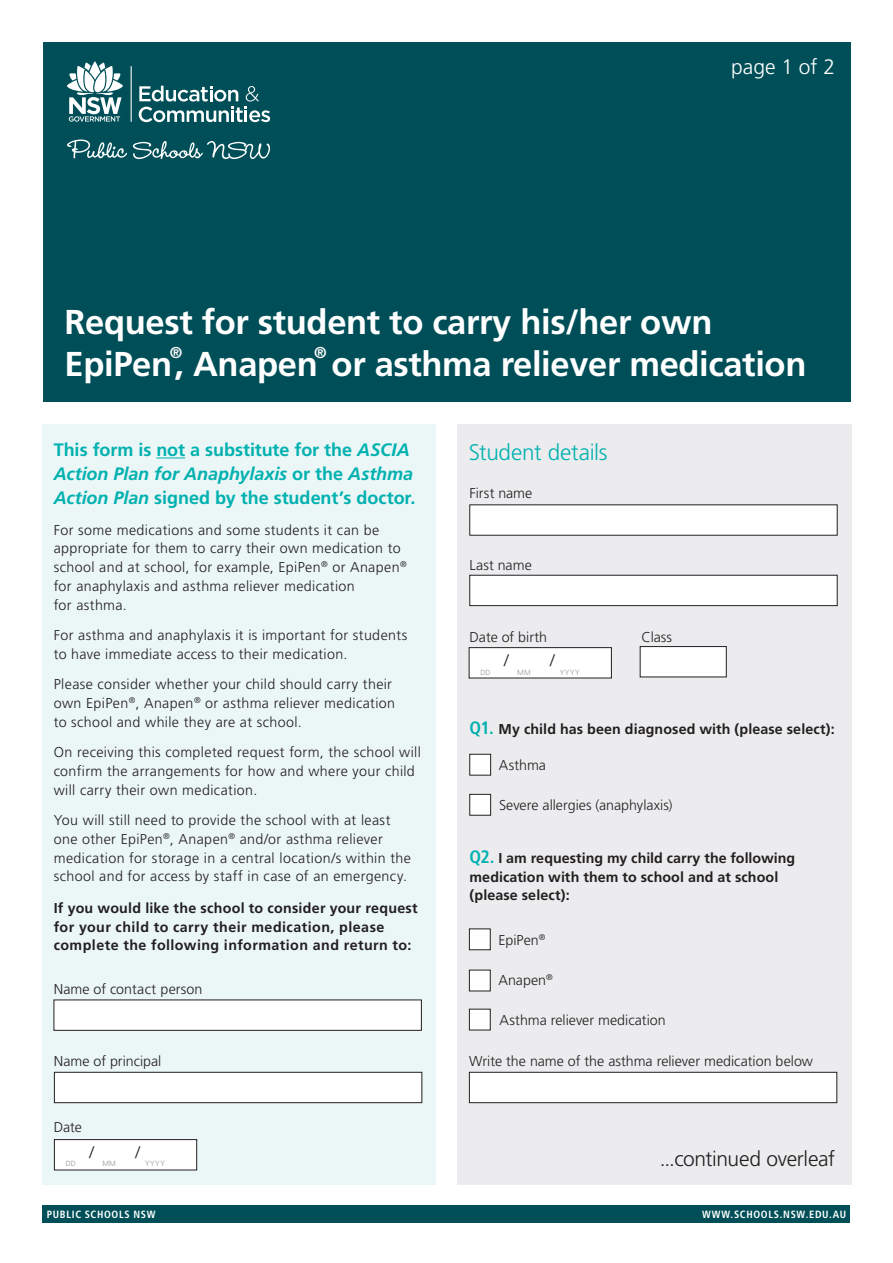
<style>
.page{position:relative;width:893px;height:1263px;background:#fff}
.page>*{position:absolute;margin:0;border:0;box-sizing:border-box;transform-origin:0 0}
.t1{font:700 34.5px/42px "Frutiger LT Std";letter-spacing:-.01em;color:#fff}
.t2{font:300 22.5px "Frutiger LT Std";letter-spacing:-.01em;color:#00b1b0}
.t3{font:300 21px "Frutiger LT Std";letter-spacing:-.015em;color:#231f20}
.t4{font:300 21px "Frutiger LT Std";color:#fff}
.t5{font:700 18px/24px "Frutiger LT Std";letter-spacing:-.005em;color:#00b1b0}
.t6{font:300 16.5px "Frutiger LT Std";color:#231f20}
.t7{font:700 15.75px "Frutiger LT Std";color:#fff}
.t8{font:300 14.25px/18.8px "Frutiger LT Std";letter-spacing:.025em;color:#231f20}
.t9{font:700 14.25px/18.8px "Frutiger LT Std";letter-spacing:.01em;color:#231f20}
.t10{font:700 14.25px/18.8px "Frutiger LT Std";letter-spacing:.03em;color:#231f20}
.t11{font:300 14.25px "Frutiger LT Std";color:#231f20}
.t12{font:300 14.25px "Frutiger LT Std";letter-spacing:.005em;color:#231f20}
.t13{font:300 14.25px "Frutiger LT Std";letter-spacing:-.005em;color:#231f20}
.t14{font:700 condensed 10.5px "Frutiger LT Std";letter-spacing:.065em;color:#fff}
.t15{font:300 7.5px "Frutiger LT Std";letter-spacing:.065em;color:#939598}
.s1{font-style:italic}
.s2{font-stretch:condensed;font-size:18px;color:#00b1b0}
</style>
<div class="page">
<div style="left:43px;top:1205px;width:807px;height:17px;background:#004f58"></div>
<div style="left:42px;top:424px;width:394px;height:760px;background:#ebf6f6"></div>
<div style="left:43px;top:43px;width:808px;height:359px;background:#004f58"></div>
<svg style="left:67px;top:140px;width:60px;height:18px"></svg>
<svg style="left:133px;top:141px;width:137px;height:18px"></svg>
<hr style="left:131px;top:66px;width:1px;height:56px;background:#fff">
<svg style="left:139px;top:86px;width:131px;height:36px"></svg>
<svg style="left:67px;top:61px;width:56px;height:61px"></svg>
<svg style="left:156px;top:457px;width:29px;height:1px"></svg>
<div style="left:54px;top:1000px;width:367px;height:30px;background:#fff"></div>
<div style="left:54px;top:1072px;width:368px;height:31px;background:#fff"></div>
<div style="left:54px;top:1072px;width:368px;height:31px;border:1px solid #231f20"></div>
<div style="left:457px;top:424px;width:394px;height:760px;background:#ececee"></div>
<div style="left:470px;top:505px;width:367px;height:30px;background:#fff"></div>
<div style="left:470px;top:575px;width:367px;height:31px;background:#fff"></div>
<div style="left:470px;top:575px;width:367px;height:31px;border:1px solid #231f20"></div>
<div style="left:470px;top:754px;width:21px;height:21px;background:#fff"></div>
<div style="left:470px;top:754px;width:21px;height:21px;border:1px solid #231f20"></div>
<div style="left:470px;top:794px;width:21px;height:21px;background:#fff"></div>
<div style="left:470px;top:794px;width:21px;height:21px;border:1px solid #231f20"></div>
<div style="left:469px;top:929px;width:21px;height:21px;background:#fff"></div>
<div style="left:469px;top:970px;width:21px;height:21px;background:#fff"></div>
<div style="left:469px;top:1009px;width:21px;height:21px;background:#fff"></div>
<div style="left:640px;top:646px;width:86px;height:31px;background:#fff"></div>
<div style="left:640px;top:646px;width:86px;height:31px;border:1px solid #231f20"></div>
<div style="left:469px;top:648px;width:142px;height:30px;background:#fff"></div>
<div style="left:469px;top:647px;width:143px;height:31px;border:1px solid #231f20"></div>
<div style="left:54px;top:1139px;width:143px;height:31px;background:#fff"></div>
<div style="left:54px;top:1139px;width:143px;height:31px;border:1px solid #231f20"></div>
<div style="left:469px;top:1072px;width:368px;height:31px;background:#fff"></div>
<div style="left:469px;top:1072px;width:368px;height:31px;border:1px solid #231f20"></div>
<h3 class="t4" style="left:731px;top:55px;width:105px">page 1 of 2</h3>
<h1 class="t1" style="left:65px;top:301px;width:743px">Request for student to carry his/her own<br>EpiPen, Anapen or asthma reliever medication</h1>
<p class="t7" style="left:170px;top:344px;width:14px">®</p>
<p class="t7" style="left:314px;top:344px;width:14px">®</p>
<p class="t5" style="left:54px;top:438px;width:363px">This form is not a substitute for the <span class="s1">ASCIA<br>Action Plan for Anaphylaxis</span> or the <span class="s1">Asthma<br>Action Plan</span> signed by the student’s doctor.</p>
<p class="t8" style="left:54px;top:520px;width:354px">For some medications and some students it can be appropriate for them to carry their own medication to school and at school, for example, EpiPen<sup>®</sup> or Anapen<sup>® </sup>for anaphylaxis and asthma reliever medication<br>for asthma.</p>
<p class="t8" style="left:54px;top:626px;width:355px">For asthma and anaphylaxis it is important for students to have immediate access to their medication.</p>
<p class="t8" style="left:54px;top:675px;width:343px">Please consider whether your child should carry their own EpiPen<sup>®</sup>, Anapen<sup>®</sup> or asthma reliever medication to school and while they are at school.</p>
<p class="t8" style="left:54px;top:743px;width:369px">On receiving this completed request form, the school will confirm the arrangements for how and where your child will carry their own medication.</p>
<p class="t8" style="left:54px;top:811px;width:359px">You will still need to provide the school with at least one other EpiPen<sup>®</sup>, Anapen<sup>®</sup> and/or asthma reliever medication for storage in a central location/s within the school and for access by staff in case of an emergency.</p>
<p class="t10" style="left:54px;top:899px;width:365px">If you would like the school to consider your request for your child to carry their medication, please complete the following information and return to:</p>
<p class="t12" style="left:54px;top:981px;width:150px">Name of contact person</p>
<p class="t11" style="left:54px;top:1053px;width:109px">Name of principal</p>
<p class="t8" style="left:54px;top:1117px;width:30px">Date</p>
<h2 class="t2" style="left:469px;top:439px;width:140px">Student details</h2>
<p class="t11" style="left:470px;top:485px;width:64px">First name</p>
<p class="t12" style="left:470px;top:557px;width:64px">Last name</p>
<p class="t13" style="left:470px;top:629px;width:79px">Date of birth</p>
<p class="t8" style="left:642px;top:627px;width:32px">Class</p>
<p class="t6" style="left:504px;top:651px;width:6px">/</p>
<p class="t6" style="left:550px;top:651px;width:6px">/</p>
<p class="t15" style="left:480px;top:668px;width:12px">DD</p>
<p class="t15" style="left:517px;top:668px;width:15px">MM</p>
<p class="t15" style="left:560px;top:668px;width:21px">YYYY</p>
<p class="t9" style="left:470px;top:720px;width:367px"><span class="s2">Q1.</span> My child has been diagnosed with (please select):</p>
<p class="t8" style="left:499px;top:756px;width:49px">Asthma</p>
<p class="t11" style="left:499px;top:797px;width:175px">Severe allergies (anaphylaxis)</p>
<p class="t9" style="left:470px;top:849px;width:327px"><span class="s2">Q2.</span> I am requesting my child carry the following medication with them to school and at school (please select):</p>
<p class="t8" style="left:498px;top:930px;width:49px">EpiPen<sup>®</sup></p>
<p class="t8" style="left:498px;top:970px;width:56px">Anapen<sup>®</sup></p>
<p class="t11" style="left:500px;top:1012px;width:168px">Asthma reliever medication</p>
<p class="t11" style="left:469px;top:1052px;width:345px">Write the name of the asthma reliever medication below</p>
<p class="t6" style="left:90px;top:1142px;width:6px">/</p>
<p class="t6" style="left:135px;top:1142px;width:6px">/</p>
<p class="t15" style="left:66px;top:1159px;width:12px">DD</p>
<p class="t15" style="left:102px;top:1159px;width:15px">MM</p>
<p class="t15" style="left:145px;top:1159px;width:21px">YYYY</p>
<h3 class="t3" style="left:660px;top:1147px;width:177px">...continued overleaf</h3>
<p class="t14" style="left:47px;top:1208px;width:110px">PUBLIC SCHOOLS NSW</p>
<p class="t14" style="left:702px;top:1208px;width:4px">WWW</p>
<p class="t14" style="left:731px;top:1208px;width:56px">.SCHOOLS.NSW</p>
<p class="t14" style="left:806px;top:1208px;width:41px">.EDU.AU</p>
</div>
